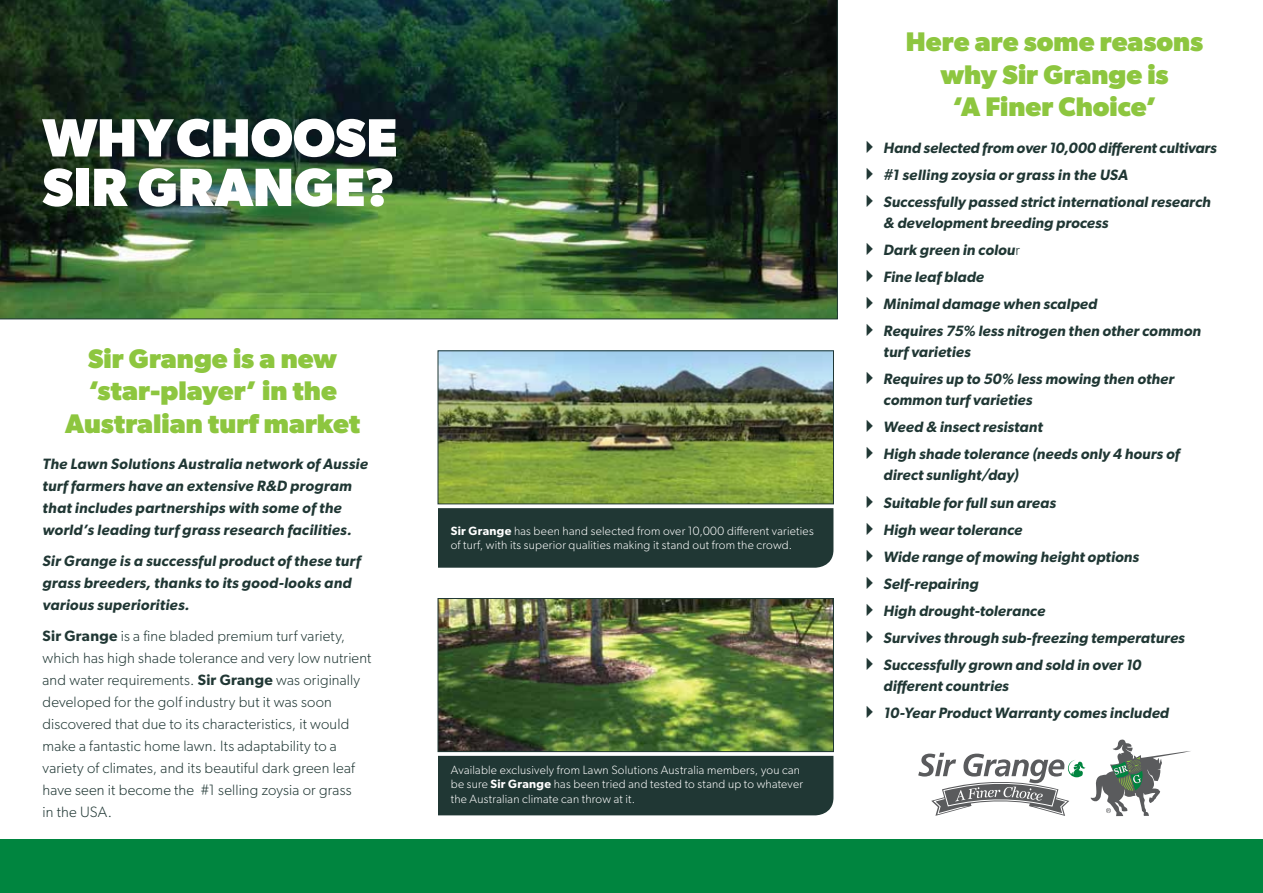
<style>
.page{position:relative;width:1263px;height:893px;background:#fff}
.page>*{position:absolute;margin:0;border:0;box-sizing:border-box;transform-origin:0 0}
.t1{font:700 54px/49.5px "Gibson";color:#fff}
.t2{font:700 27px/32.4px "Gibson";color:#8dc63f;text-align:center}
.t3{font:italic 600 15px/21px "Gibson";letter-spacing:.01em;color:#203734}
.t4{font:300 15px/21.9px "Gibson";letter-spacing:.015em;color:#203734}
.t5{font:300 12px/14.4px "Gibson";letter-spacing:.02em;color:#fff}
.s1{font-weight:600}
.s2{font-weight:300;font-style:normal}
</style>
<div class="page">
<img style="left:0;top:0;width:838px;height:319px">
<svg style="left:1091px;top:740px;width:100px;height:76px"></svg>
<svg style="left:918px;top:753px;width:167px;height:63px"></svg>
<img style="left:440px;top:352px;width:392px;height:150px">
<div style="left:438px;top:350px;width:396px;height:154px;border:1px solid #203734"></div>
<img style="left:440px;top:600px;width:392px;height:150px">
<div style="left:438px;top:598px;width:396px;height:154px;border:1px solid #203734"></div>
<div style="left:438px;top:756px;width:395px;height:59px;background:#203734"></div>
<div style="left:438px;top:508px;width:395px;height:60px;background:#203734"></div>
<div style="left:0;top:840px;width:1263px;height:53px;background:#00853f"></div>
<h1 class="t1" style="left:43px;top:112px;width:357px">WHY CHOOSE<br>SIR GRANGE?</h1>
<h2 class="t2" style="left:65px;top:342px;width:296px">Sir Grange is a new ‘star-player’ in the<br>Australian turf market</h2>
<p class="t3" style="left:43px;top:453px;width:327px;line-height:21.9px">The Lawn Solutions Australia network of Aussie turf farmers have an extensive R&amp;D program that includes partnerships with some of the world’s leading turf grass research facilities.</p>
<p class="t3" style="left:43px;top:549px;width:319px;line-height:21.9px">Sir Grange is a successful product of these turf grass breeders, thanks to its good-looks and various superiorities.</p>
<p class="t4" style="left:43px;top:625px;width:330px"><span class="s1">Sir Grange</span> is a fine bladed premium turf variety, which has high shade tolerance and very low nutrient and water requirements. <span class="s1">Sir Grange</span> was originally developed for the golf industry but it was soon discovered that due to its characteristics, it would make a fantastic home lawn. Its adaptability to a variety of climates, and its beautiful dark green leaf have seen it become the #1 selling zoysia or grass<br>in the USA.</p>
<p class="t5" style="left:451px;top:523px;width:364px"><span class="s1">Sir Grange</span> has been hand selected from over 10,000 different varieties of turf, with its superior qualities making it stand out from the crowd.</p>
<p class="t5" style="left:451px;top:762px;width:354px">Available exclusively from Lawn Solutions Australia members, you can be sure <span class="s1">Sir Grange</span> has been tried and tested to stand up to whatever the Australian climate can throw at it.</p>
<h2 class="t2" style="left:906px;top:25px;width:299px">Here are some reasons why Sir Grange is<br>‘A Finer Choice’</h2>
<p class="t3" style="left:859px;top:137px;width:359px">✔ Hand selected from over 10,000 different cultivars</p>
<p class="t3" style="left:859px;top:164px;width:270px">✔ #1 selling zoysia or grass in the USA</p>
<p class="t3" style="left:883px;top:191px;width:329px;text-indent:-24px">✔ Successfully passed strict international research &amp; development breeding process</p>
<p class="t3" style="left:859px;top:239px;width:162px">✔ Dark green in colou<span class="s2">r</span></p>
<p class="t3" style="left:859px;top:266px;width:126px">✔ Fine leaf blade</p>
<p class="t3" style="left:859px;top:293px;width:239px">✔ Minimal damage when scalped</p>
<p class="t3" style="left:883px;top:320px;width:319px;text-indent:-24px">✔ Requires 75% less nitrogen then other common turf varieties</p>
<p class="t3" style="left:883px;top:368px;width:292px;text-indent:-24px">✔ Requires up to 50% less mowing then other common turf varieties</p>
<p class="t3" style="left:859px;top:416px;width:185px">✔ Weed &amp; insect resistant</p>
<p class="t3" style="left:883px;top:443px;width:297px;text-indent:-24px">✔ High shade tolerance (needs only 4 hours of direct sunlight/day)</p>
<p class="t3" style="left:859px;top:491px;width:198px">✔ Suitable for full sun areas</p>
<p class="t3" style="left:859px;top:519px;width:164px">✔ High wear tolerance</p>
<p class="t3" style="left:859px;top:546px;width:281px">✔ Wide range of mowing height options</p>
<p class="t3" style="left:859px;top:573px;width:120px">✔ Self-repairing</p>
<p class="t3" style="left:859px;top:600px;width:187px">✔ High drought-tolerance</p>
<p class="t3" style="left:859px;top:627px;width:327px">✔ Survives through sub-freezing temperatures</p>
<p class="t3" style="left:883px;top:654px;width:259px;text-indent:-24px">✔ Successfully grown and sold in over 10 different countries</p>
<p class="t3" style="left:859px;top:702px;width:311px">✔ 10-Year Product Warranty comes included</p>
</div>
